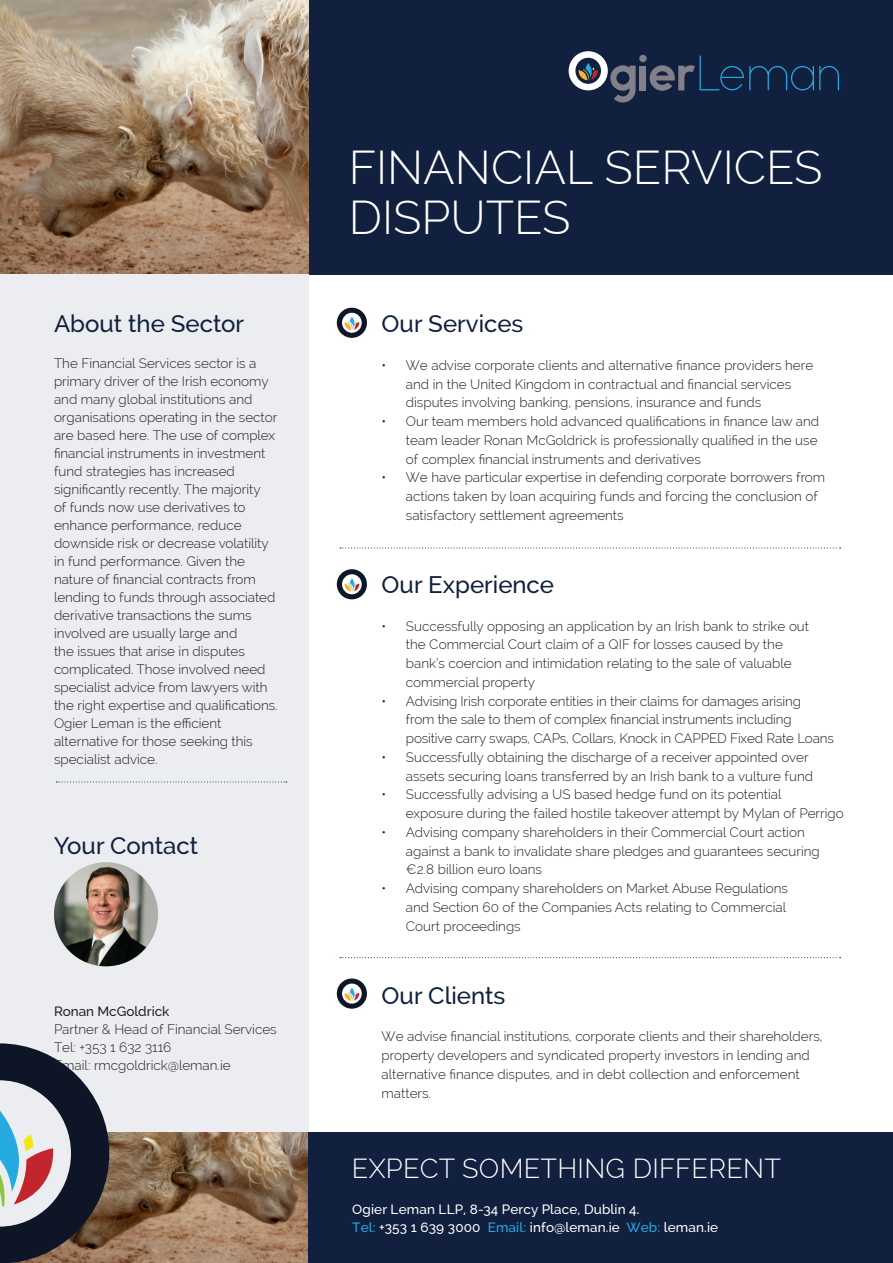
<style>
.page{position:relative;width:893px;height:1263px;background:#fff}
.page>*{position:absolute;margin:0;border:0;box-sizing:border-box;transform-origin:0 0}
.t1{font:300 46.5px "Raleway";color:#fff}
.t2{font:300 27px "Raleway";letter-spacing:.01em;color:#fff}
.t3{font:500 24px "Raleway";color:#11203f}
.t4{font:300 13.5px/18px "Raleway";color:#231f20}
.t5{font:500 13.5px "Raleway";letter-spacing:.01em;color:#fff}
.t6{font:500 13.5px "Raleway";color:#231f20}
.s1{color:#24aae1}
</style>
<div class="page">
<div style="left:301px;top:0;width:592px;height:275px;background:#11203f"></div>
<img style="left:109px;top:1132px;width:199px;height:131px">
<img style="left:0;top:0;width:308px;height:275px">
<div style="left:0;top:275px;width:308px;height:857px;background:#ecedf0"></div>
<div style="left:308px;top:1132px;width:585px;height:131px;background:#11203f"></div>
<svg style="left:340px;top:547px;width:501px;height:1px"></svg>
<svg style="left:340px;top:957px;width:501px;height:1px"></svg>
<svg style="left:56px;top:781px;width:231px;height:1px"></svg>
<img style="left:54px;top:862px;width:104px;height:104px;border-radius:52px">
<svg style="left:337px;top:308px;width:30px;height:30px"></svg>
<svg style="left:337px;top:569px;width:30px;height:30px"></svg>
<svg style="left:337px;top:978px;width:30px;height:31px"></svg>
<svg style="left:0;top:1043px;width:109px;height:220px"></svg>
<div style="left:640px;top:66px;width:6px;height:24px;background:#82808a"></div>
<div style="left:639px;top:55px;width:8px;height:7px;background:#82808a;border-radius:50%"></div>
<svg style="left:569px;top:51px;width:67px;height:51px"></svg>
<svg style="left:650px;top:55px;width:189px;height:36px"></svg>
<p class="t3" style="left:54px;top:310px;width:192px">About the Sector</p>
<p class="t4" style="left:54px;top:354px;width:225px">The Financial Services sector is a primary driver of the Irish economy and many global institutions and organisations operating in the sector are based here. The use of complex financial instruments in investment fund strategies has increased significantly recently. The majority<br>of funds now use derivatives to enhance performance, reduce downside risk or decrease volatility in fund performance. Given the nature of financial contracts from lending to funds through associated derivative transactions the sums involved are usually large and<br>the issues that arise in disputes complicated. Those involved need specialist advice from lawyers with the right expertise and qualifications.<br>Ogier Leman is the efficient alternative for those seeking this specialist advice.</p>
<p class="t3" style="left:54px;top:832px;width:146px">Your Contact</p>
<p class="t6" style="left:54px;top:1004px;width:117px">Ronan McGoldrick</p>
<p class="t4" style="left:54px;top:1020px;width:224px">Partner &amp; Head of Financial Services<br>Tel: +353 1 632 3116<br>Email: rmcgoldrick@leman.ie</p>
<p class="t1" style="left:349px;top:141px;width:475px">FINANCIAL SERVICES</p>
<p class="t1" style="left:349px;top:190px;width:223px">DISPUTES</p>
<p class="t3" style="left:382px;top:310px;width:143px">Our Services</p>
<p class="t4" style="left:406px;top:356px;width:409px;line-height:18.8px;text-indent:-24px">• We advise corporate clients and alternative finance providers here and in the United Kingdom in contractual and financial services disputes involving banking, pensions, insurance and funds</p>
<p class="t4" style="left:406px;top:412px;width:415px;line-height:18.8px;text-indent:-24px">• Our team members hold advanced qualifications in finance law and team leader Ronan McGoldrick is professionally qualified in the use of complex financial instruments and derivatives</p>
<p class="t4" style="left:406px;top:468px;width:421px;line-height:18.8px;text-indent:-24px">• We have particular expertise in defending corporate borrowers from actions taken by loan acquiring funds and forcing the conclusion of satisfactory settlement agreements</p>
<p class="t3" style="left:382px;top:571px;width:174px">Our Experience</p>
<p class="t4" style="left:406px;top:616px;width:405px;line-height:18.8px;text-indent:-24px">• Successfully opposing an application by an Irish bank to strike out the Commercial Court claim of a QIF for losses caused by the bank’s coercion and intimidation relating to the sale of valuable commercial property</p>
<p class="t4" style="left:406px;top:691px;width:397px;line-height:18.8px;text-indent:-24px">• Advising Irish corporate entities in their claims for damages arising from the sale to them of complex financial instruments including</p>
<p class="t4" style="left:406px;top:729px;width:430px">positive carry swaps, CAPs, Collars, Knock in CAPPED Fixed Rate Loans</p>
<p class="t4" style="left:406px;top:748px;width:409px;line-height:18.8px;text-indent:-24px">• Successfully obtaining the discharge of a receiver appointed over assets securing loans transferred by an Irish bank to a vulture fund</p>
<p class="t4" style="left:382px;top:785px;width:401px">• Successfully advising a US based hedge fund on its potential</p>
<p class="t4" style="left:406px;top:804px;width:439px">exposure during the failed hostile takeover attempt by Mylan of Perrigo</p>
<p class="t4" style="left:406px;top:823px;width:415px;line-height:18.8px;text-indent:-24px">• Advising company shareholders in their Commercial Court action against a bank to invalidate share pledges and guarantees securing €2.8 billion euro loans</p>
<p class="t4" style="left:406px;top:879px;width:384px;line-height:18.8px;text-indent:-24px">• Advising company shareholders on Market Abuse Regulations and Section 60 of the Companies Acts relating to Commercial<br>Court proceedings</p>
<p class="t3" style="left:382px;top:981px;width:125px">Our Clients</p>
<p class="t4" style="left:382px;top:1027px;width:442px;line-height:18.8px">We advise financial institutions, corporate clients and their shareholders, property developers and syndicated property investors in lending and alternative finance disputes, and in debt collection and enforcement matters.</p>
<p class="t2" style="left:352px;top:1152px;width:431px">EXPECT SOMETHING DIFFERENT</p>
<p class="t5" style="left:352px;top:1202px;width:289px">Ogier Leman LLP, 8-34 Percy Place, Dublin 4.</p>
<p class="t5" style="left:352px;top:1220px;width:367px"><span class="s1">Tel:</span> +353 1 639 3000 <span class="s1">Email:</span> info@leman.ie <span class="s1">Web:</span> leman.ie</p>
</div>
